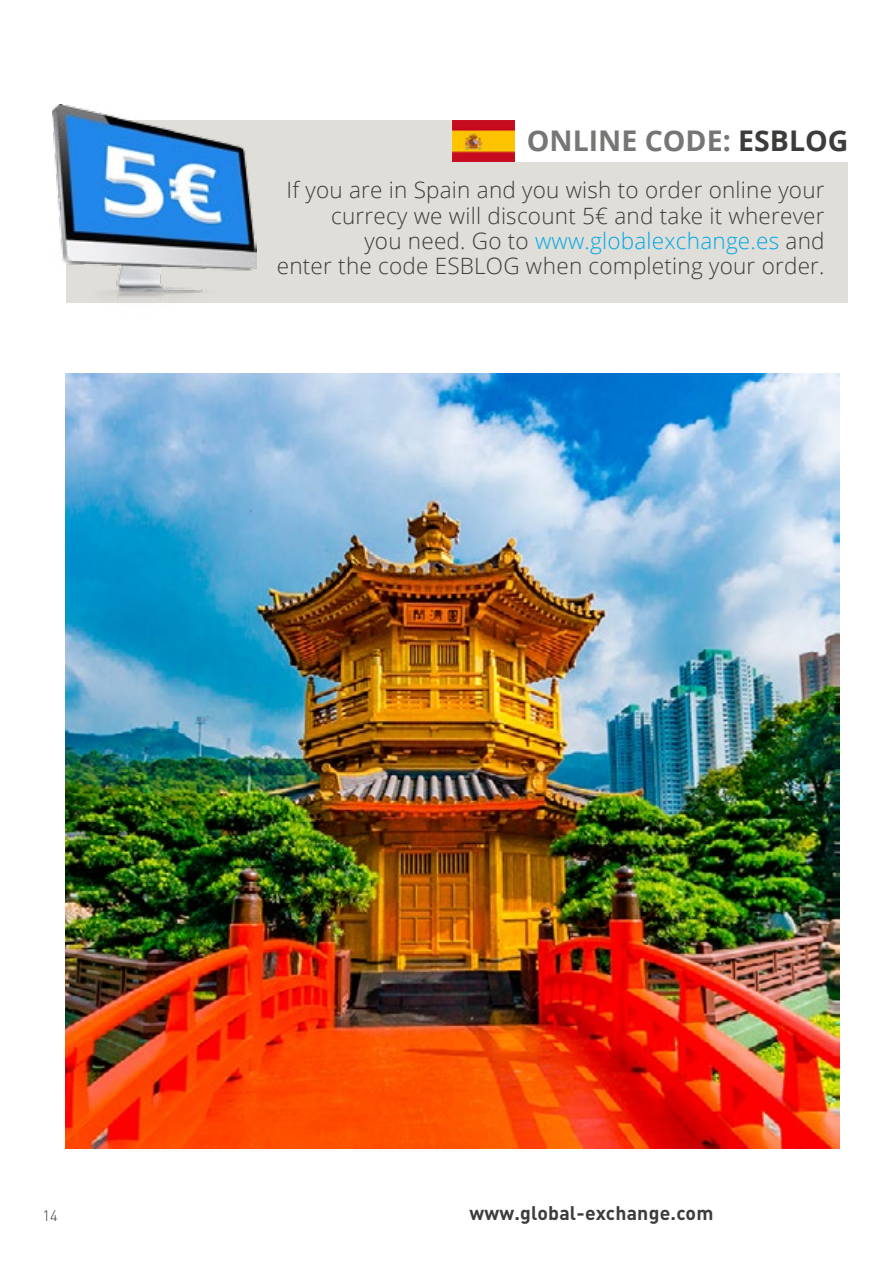
<style>
.page{position:relative;width:893px;height:1263px;background:#fff}
.page>*{position:absolute;margin:0;border:0;box-sizing:border-box;transform-origin:0 0}
.t1{font:700 28.5px "Open Sans";color:#767675}
.t2{font:300 22.5px/25.5px "Open Sans";letter-spacing:.01em;color:#3c3c3b;text-align:right}
.t3{font:700 19.5px "DIN Pro";letter-spacing:.01em;color:#3c3c3b}
.t4{font:300 15px "DIN Pro";color:#3c3c3b}
.s1{color:#3c3c3b}
.s2{color:#00a8e7}
</style>
<div class="page">
<div style="left:66px;top:121px;width:782px;height:182px;background:#e0ded9"></div>
<img style="left:53px;top:104px;width:203px;height:195px">
<div style="left:452px;top:112px;width:401px;height:50px;background:#fff"></div>
<img style="left:452px;top:120px;width:62px;height:42px">
<img style="left:65px;top:373px;width:775px;height:775px">
<p class="t1" style="left:527px;top:120px;width:323px">ONLINE CODE: <span class="s1">ESBLOG</span></p>
<p class="t2" style="left:277px;top:176px;width:549px">If you are in Spain and you wish to order online your currecy we will discount 5€ and take it wherever<br>you need. Go to <span class="s2">www.globalexchange.es</span> and<br>enter the code ESBLOG when completing your order.</p>
<p class="t4" style="left:43px;top:1205px;width:17px">14</p>
<p class="t3" style="left:470px;top:1200px;width:245px">www.global-exchange.com</p>
</div>
